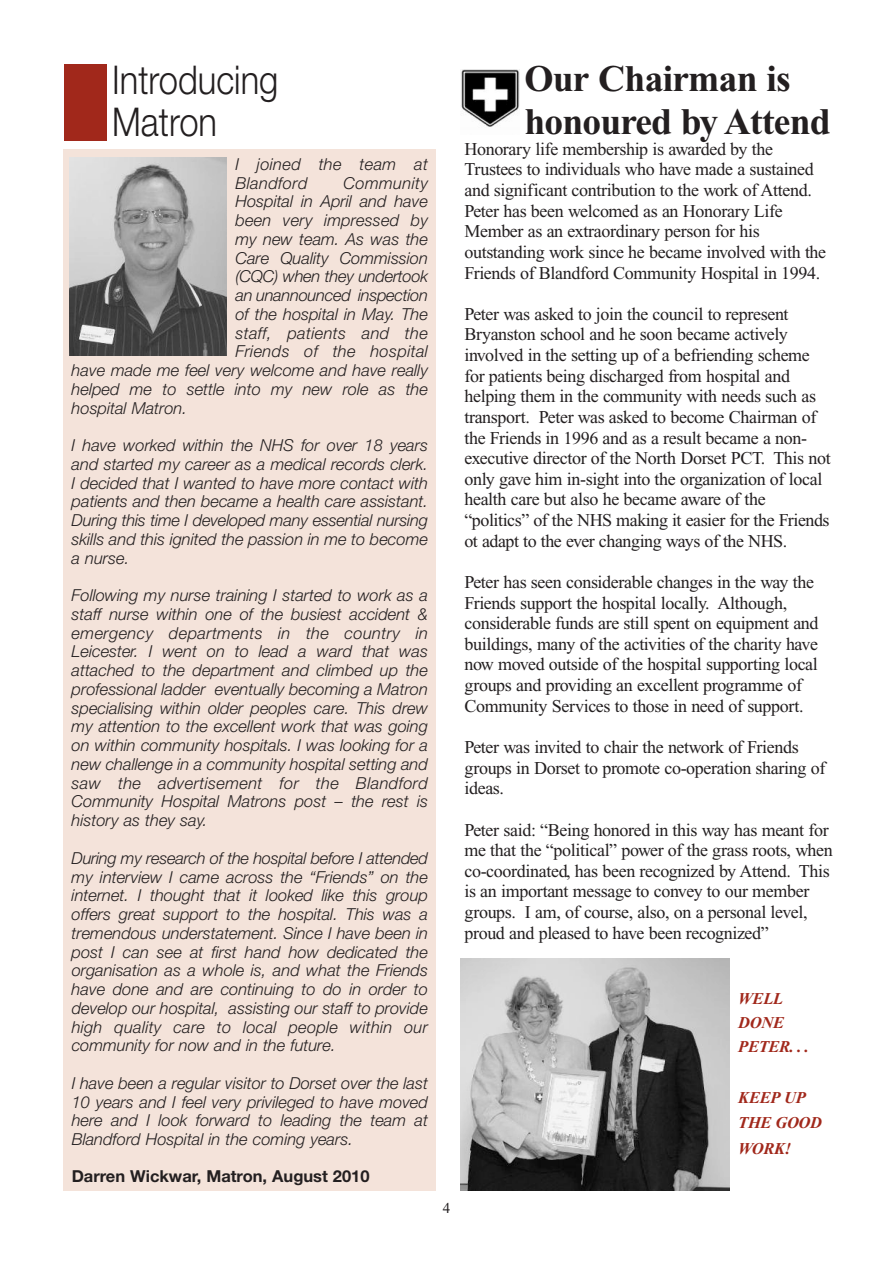
<style>
.page{position:relative;width:893px;height:1263px;background:#fff}
.page>*{position:absolute;margin:0;border:0;box-sizing:border-box;transform-origin:0 0}
.t1{font:300 39.75px/42px "Helvetica Neue";color:#231f20;scale:.87 1}
.t2{font:700 37.5px/43.5px "Times New Roman";letter-spacing:-.02em;color:#231f20}
.t3{font:18px/20.5px "Times New Roman";letter-spacing:-.02em;color:#231f20}
.t4{font:italic 300 16.5px/18.8px "Helvetica Neue";color:#231f20;text-align:justify}
.t5{font:italic 300 16.5px/18.8px "Helvetica Neue";letter-spacing:.02em;color:#231f20}
.t6{font:italic 700 16.5px/24px "Times New Roman";letter-spacing:-.02em;color:#a1281b}
.t7{font:700 16.5px "Helvetica Neue";color:#231f20}
.t8{font:15px "Times New Roman";color:#231f20}
</style>
<div class="page">
<div style="left:64px;top:149px;width:372px;height:1042px;background:#f4e3da"></div>
<div style="left:64px;top:64px;width:42px;height:76px;background:#a1281b"></div>
<img style="left:70px;top:157px;width:157px;height:198px">
<img style="left:461px;top:70px;width:59px;height:57px">
<img style="left:461px;top:958px;width:269px;height:233px">
<h1 class="t1" style="left:112px;top:58px;width:192px">Introducing<br>Matron</h1>
<h2 class="t2" style="left:524px;top:56px;width:308px">Our Chairman is honoured by Attend</h2>
<p class="t3" style="left:464px;top:139px;width:363px">Honorary life membership is awarded by the Trustees to individuals who have made a sustained and significant contribution to the work of Attend.<br>Peter has been welcomed as an Honorary Life Member as an extraordinary person for his outstanding work since he became involved with the Friends of Blandford Community Hospital in 1994.</p>
<p class="t3" style="left:464px;top:304px;width:368px">Peter was asked to join the council to represent Bryanston school and he soon became actively involved in the setting up of a befriending scheme for patients being discharged from hospital and helping them in the community with needs such as transport. Peter was asked to become Chairman of the Friends in 1996 and as a result became a non&shy;executive director of the North Dorset PCT. This not only gave him in-sight into the organization of local health care but also he became aware of the “politics” of the NHS making it easier for the Friends ot adapt to the ever changing ways of the NHS.</p>
<p class="t3" style="left:464px;top:572px;width:356px">Peter has seen considerable changes in the way the Friends support the hospital locally. Although, considerable funds are still spent on equipment and buildings, many of the activities of the charity have now moved outside of the hospital supporting local groups and providing an excellent programme of Community Services to those in need of support.</p>
<p class="t3" style="left:464px;top:737px;width:362px">Peter was invited to chair the network of Friends groups in Dorset to promote co-operation sharing of ideas.</p>
<p class="t3" style="left:464px;top:819px;width:370px">Peter said: “Being honored in this way has meant for me that the “political” power of the grass roots, when co-coordinated, has been recognized by Attend. This is an important message to convey to our member groups. I am, of course, also, on a personal level, proud and pleased to have been recognized”</p>
<p class="t5" style="left:235px;top:154px;width:194px">I joined the team at<br>Blandford</p>
<p class="t5" style="left:343px;top:173px;width:86px">Community</p>
<p class="t4" style="left:235px;top:192px;width:194px">Hospital in April and have</p>
<p class="t4" style="left:235px;top:211px;width:194px">been very impressed by</p>
<p class="t4" style="left:235px;top:229px;width:194px">my new team. As was the</p>
<p class="t4" style="left:235px;top:248px;width:194px">Care Quality Commission</p>
<p class="t4" style="left:235px;top:267px;width:194px">(CQC) when they undertook</p>
<p class="t4" style="left:235px;top:286px;width:194px">an unannounced inspection</p>
<p class="t4" style="left:235px;top:304px;width:194px">of the hospital in May. The</p>
<p class="t5" style="left:235px;top:323px;width:194px">staff, patients and the</p>
<p class="t5" style="left:235px;top:342px;width:194px">Friends of the hospital</p>
<p class="t4" style="left:72px;top:361px;width:358px">have made me feel very welcome and have really</p>
<p class="t4" style="left:72px;top:379px;width:358px">helped me to settle into my new role as the</p>
<p class="t4" style="left:72px;top:398px;width:117px">hospital Matron.</p>
<p class="t4" style="left:72px;top:436px;width:358px">I have worked within the NHS for over 18 years and started my career as a medical records clerk.<br>I decided that I wanted to have more contact with patients and then became a health care assistant.<br>During this time I developed many essential nursing skills and this ignited the passion in me to become a nurse.</p>
<p class="t4" style="left:72px;top:586px;width:358px">Following my nurse training I started to work as a staff nurse within one of the busiest accident &amp; emergency departments in the country in Leicester. I went on to lead a ward that was attached to the department and climbed up the professional ladder eventually becoming a Matron specialising within older peoples care. This drew my attention to the excellent work that was going on within community hospitals. I was looking for a new challenge in a community hospital setting and saw the advertisement for the Blandford Community Hospital Matrons post – the rest is history as they say.</p>
<p class="t4" style="left:72px;top:848px;width:358px">During my research of the hospital before I attended my interview I came across the “Friends” on the internet. I thought that it looked like this group offers great support to the hospital. This was a tremendous understatement. Since I have been in post I can see at first hand how dedicated the organisation as a whole is, and what the Friends have done and are continuing to do in order to develop our hospital, assisting our staff to provide high quality care to local people within our community for now and in the future.</p>
<p class="t4" style="left:72px;top:1073px;width:358px">I have been a regular visitor to Dorset over the last 10 years and I feel very privileged to have moved here and I look forward to leading the team at Blandford Hospital in the coming years.</p>
<p class="t7" style="left:72px;top:1166px;width:299px">Darren Wickwar, Matron, August 2010</p>
<p class="t6" style="left:738px;top:986px;width:72px">WELL<br>DONE<br>PETER. . .</p>
<p class="t6" style="left:738px;top:1085px;width:85px;line-height:25.5px">KEEP UP<br>THE GOOD<br>WORK!</p>
<p class="t8" style="left:443px;top:1200px;width:9px">4</p>
</div>
